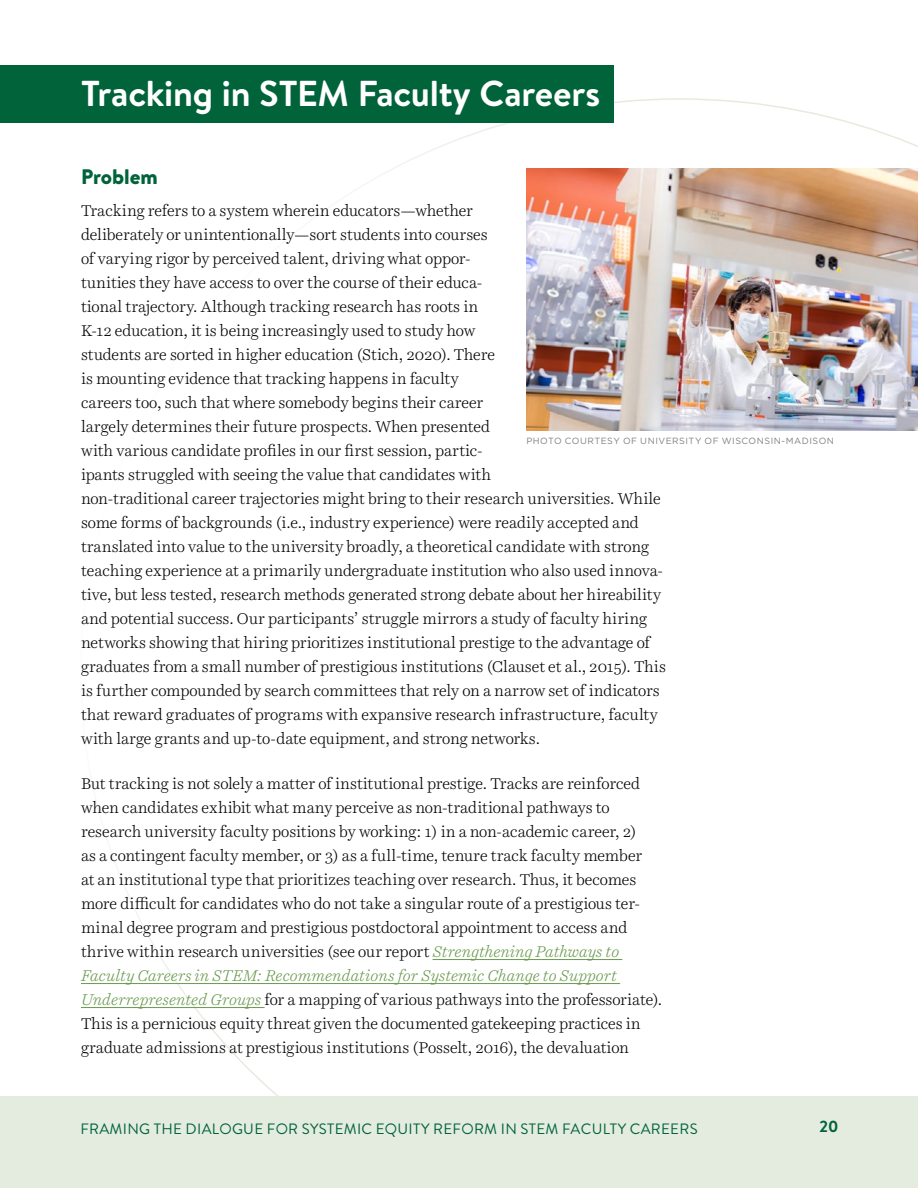
<style>
.page{position:relative;width:918px;height:1188px;background:#fff}
.page>*{position:absolute;margin:0;border:0;box-sizing:border-box;transform-origin:0 0}
.t1{font:700 36px "Brandon Text";letter-spacing:-.005em;color:#fff}
.t2{font:900 21px "Brandon Text";letter-spacing:-.005em;color:#00633a}
.t3{font:700 16.5px "Brandon Grotesque";color:#00633a}
.t4{font:300 15.75px/24px "Harriet Text";letter-spacing:-.005em;color:#000}
.t5{font:15px "Brandon Grotesque";letter-spacing:.02em;color:#00633a}
.t6{font:9px "Gotham";letter-spacing:.055em;color:#808080}
.s1{font-style:italic;color:#699a4d}
</style>
<div class="page">
<div style="left:0;top:1096px;width:918px;height:92px;background:#e4ecdf"></div>
<div style="left:0;top:65px;width:614px;height:57px;background:#00633a"></div>
<hr style="left:433px;top:959px;width:189px;height:1px;background:#699a4d">
<hr style="left:81px;top:983px;width:539px;height:1px;background:#699a4d">
<hr style="left:81px;top:1007px;width:184px;height:1px;background:#699a4d">
<img style="left:526px;top:168px;width:392px;height:263px">
<h1 class="t1" style="left:81px;top:69px;width:521px">Tracking in STEM Faculty Careers</h1>
<h2 class="t2" style="left:81px;top:162px;width:78px">Problem</h2>
<p class="t4" style="left:81px;top:199px;width:587px">Tracking refers to a system wherein educators—whether<br>deliberately or unintentionally—sort students into courses<br>of varying rigor by perceived talent, driving what oppor-<br>tunities they have access to over the course of their educa-<br>tional trajectory. Although tracking research has roots in<br>K-12 education, it is being increasingly used to study how<br>students are sorted in higher education (Stich, 2020). There<br>is mounting evidence that tracking happens in faculty<br>careers too, such that where somebody begins their career<br>largely determines their future prospects. When presented<br>with various candidate profiles in our first session, partic-<br>ipants struggled with seeing the value that candidates with<br>non-traditional career trajectories might bring to their research universities. While some forms of backgrounds (i.e., industry experience) were readily accepted and translated into value to the university broadly, a theoretical candidate with strong teaching experience at a primarily undergraduate institution who also used innova&shy;tive, but less tested, research methods generated strong debate about her hireability and potential success. Our participants’ struggle mirrors a study of faculty hiring networks showing that hiring prioritizes institutional prestige to the advantage of graduates from a small number of prestigious institutions (Clauset et al., 2015). This is further compounded by search committees that rely on a narrow set of indicators that reward graduates of programs with expansive research infrastructure, faculty with large grants and up-to-date equipment, and strong networks.</p>
<p class="t4" style="left:81px;top:771px;width:583px">But tracking is not solely a matter of institutional prestige. Tracks are reinforced when candidates exhibit what many perceive as non-traditional pathways to research university faculty positions by working: 1) in a non-academic career, 2)<br>as a contingent faculty member, or 3) as a full-time, tenure track faculty member<br>at an institutional type that prioritizes teaching over research. Thus, it becomes more difficult for candidates who do not take a singular route of a prestigious ter&shy;minal degree program and prestigious postdoctoral appointment to access and thrive within research universities (see our report <span class="s1">Strengthening Pathways to Faculty Careers in STEM: Recommendations for Systemic Change to Support Underrepresented Groups</span> for a mapping of various pathways into the professoriate).<br>This is a pernicious equity threat given the documented gatekeeping practices in graduate admissions at prestigious institutions (Posselt, 2016), the devaluation</p>
<p class="t6" style="left:526px;top:436px;width:309px">PHOTO COURTESY OF UNIVERSITY OF WISCONSIN-MADISON</p>
<p class="t5" style="left:80px;top:1119px;width:619px">FRAMING THE DIALOGUE FOR SYSTEMIC EQUITY REFORM IN STEM FACULTY CAREERS</p>
<p class="t3" style="left:820px;top:1115px;width:20px">20</p>
</div>
